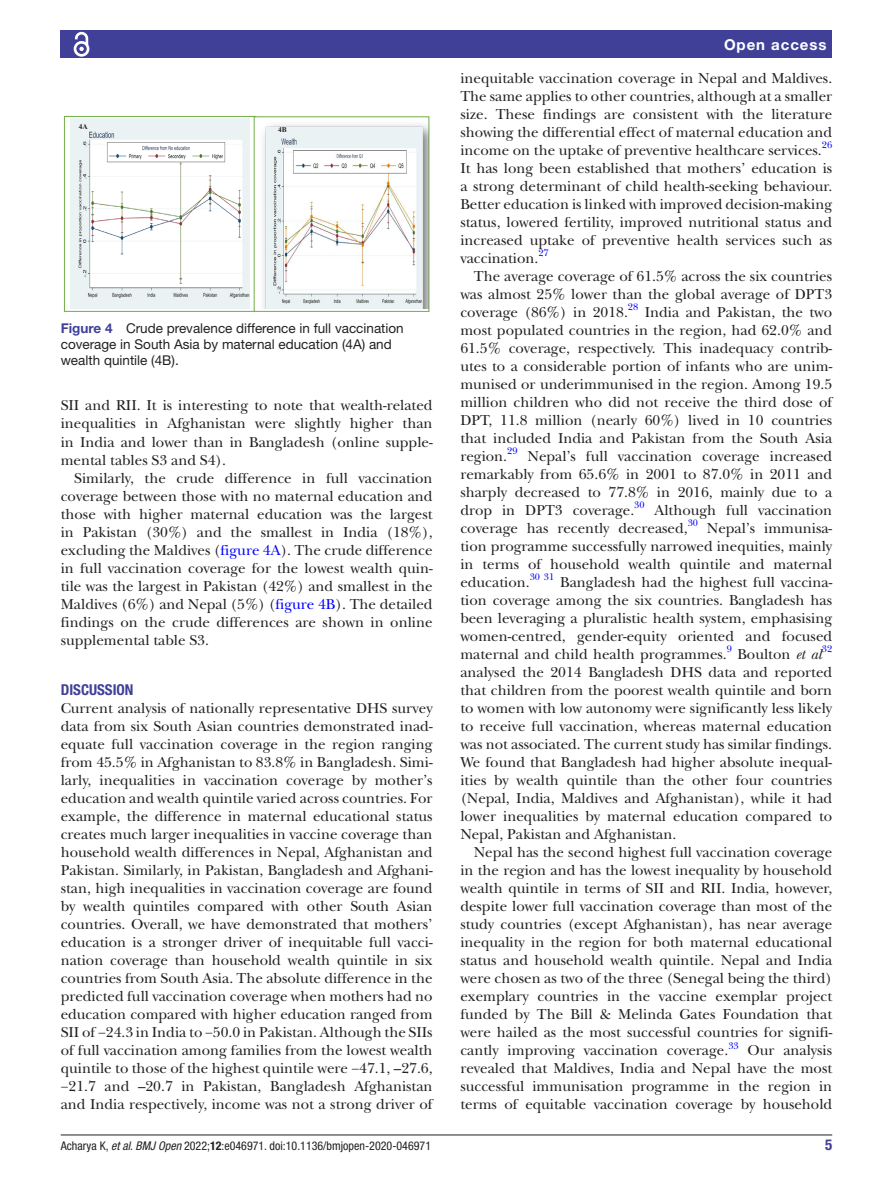
<style>
.page{position:relative;width:893px;height:1191px;background:#fff}
.page>*{position:absolute;margin:0;border:0;box-sizing:border-box;transform-origin:0 0}
.t1{font:15px/18px "New Baskerville";color:#231f20;text-align:justify}
.t2{font:700 condensed 15px "Helvetica Neue LT Std";color:#414099}
.t3{font:700 15px "Helvetica Neue LT Std";letter-spacing:.065em;color:#fff}
.t4{font:13.5px/16.2px "Helvetica Neue LT Std";color:#231f20}
.t5{font:condensed 12px "Helvetica Neue LT Std";color:#231f20}
.t6{font:9.9px "New Baskerville";color:#00f}
.t7{font:700 7.35px "Times New Roman";color:#231f20}
.s1{font-weight:700;color:#414099}
.s2{color:#00f}
.s3{font-style:italic}
.s4{font-weight:700}
</style>
<div class="page">
<hr style="left:61px;top:1134px;width:771px;height:1px;background:#231f20">
<div style="left:61px;top:31px;width:771px;height:27px;background:#414099"></div>
<svg style="left:73px;top:31px;width:17px;height:26px"></svg>
<div style="left:64px;top:116px;width:192px;height:196px;border:1px solid #70ad47"></div>
<img style="left:65px;top:119px;width:189px;height:190px">
<img style="left:70px;top:119px;width:180px;height:190px">
<div style="left:254px;top:116px;width:175px;height:196px;border:1px solid #70ad47"></div>
<img style="left:263px;top:119px;width:166px;height:190px">
<p class="t7" style="left:79px;top:121px;width:10px">4A</p>
<p class="t7" style="left:278px;top:124px;width:10px">4B</p>
<p class="t4" style="left:61px;top:320px;width:345px"><span class="s1">Figure 4</span> Crude prevalence difference in full vaccination coverage in South Asia by maternal education (4A) and wealth quintile (4B).</p>
<p class="t1" style="left:61px;top:397px;width:373px">SII and RII. It is interesting to note that wealth-related inequalities in Afghanistan were slightly higher than in India and lower than in Bangladesh (online supple&shy;mental tables S3 and S4).</p>
<p class="t1" style="left:61px;top:469px;width:373px;text-indent:14px">Similarly, the crude difference in full vaccination coverage between those with no maternal education and those with higher maternal education was the largest in Pakistan (30%) and the smallest in India (18%), excluding the Maldives (<span class="s2">figure 4A</span>). The crude difference in full vaccination coverage for the lowest wealth quin&shy;tile was the largest in Pakistan (42%) and smallest in the Maldives (6%) and Nepal (5%) (<span class="s2">figure 4B</span>). The detailed findings on the crude differences are shown in online supplemental table S3.</p>
<p class="t2" style="left:61px;top:681px;width:74px">DISCUSSION</p>
<p class="t1" style="left:61px;top:699px;width:373px">Current analysis of nationally representative DHS survey data from six South Asian countries demonstrated inad&shy;equate full vaccination coverage in the region ranging from 45.5% in Afghanistan to 83.8% in Bangladesh. Simi&shy;larly, inequalities in vaccination coverage by mother’s education and wealth quintile varied across countries. For example, the difference in maternal educational status creates much larger inequalities in vaccine coverage than household wealth differences in Nepal, Afghanistan and Pakistan. Similarly, in Pakistan, Bangladesh and Afghani&shy;stan, high inequalities in vaccination coverage are found by wealth quintiles compared with other South Asian countries. Overall, we have demonstrated that mothers’ education is a stronger driver of inequitable full vacci&shy;nation coverage than household wealth quintile in six countries from South Asia. The absolute difference in the predicted full vaccination coverage when mothers had no education compared with higher education ranged from SII of −24.3 in India to −50.0 in Pakistan. Although the SIIs of full vaccination among families from the lowest wealth quintile to those of the highest quintile were −47.1, –27.6, −21.7 and –20.7 in Pakistan, Bangladesh Afghanistan and India respectively, income was not a strong driver of</p>
<p class="t3" style="left:724px;top:35px;width:104px">Open access</p>
<p class="t1" style="left:460px;top:69px;width:373px">inequitable vaccination coverage in Nepal and Maldives.<br>The same applies to other countries, although at a smaller size. These findings are consistent with the literature showing the differential effect of maternal education and income on the uptake of preventive healthcare services.<sup>26<br></sup>It has long been established that mothers’ education is a strong determinant of child health-seeking behaviour.<br>Better education is linked with improved decision-making status, lowered fertility, improved nutritional status and increased uptake of preventive health services such as vaccination.</p>
<p class="t6" style="left:538px;top:247px;width:12px">27</p>
<p class="t1" style="left:460px;top:267px;width:373px;text-indent:14px">The average coverage of 61.5% across the six countries was almost 25% lower than the global average of DPT3 coverage (86%) in 2018.</p>
<p class="t6" style="left:628px;top:301px;width:12px">28</p>
<p class="t1" style="left:460px;top:303px;width:373px;text-indent:184px">India and Pakistan, the two most populated countries in the region, had 62.0% and 61.5% coverage, respectively. This inadequacy contrib&shy;utes to a considerable portion of infants who are unim&shy;munised or underimmunised in the region. Among 19.5 million children who did not receive the third dose of DPT, 11.8 million (nearly 60%) lived in 10 countries that included India and Pakistan from the South Asia region.<sup>29</sup></p>
<p class="t1" style="left:460px;top:447px;width:373px;text-indent:67px">Nepal’s full vaccination coverage increased remarkably from 65.6% in 2001 to 87.0% in 2011 and sharply decreased to 77.8% in 2016, mainly due to a drop in DPT3 coverage.</p>
<p class="t6" style="left:634px;top:499px;width:12px">30</p>
<p class="t1" style="left:460px;top:501px;width:373px;text-indent:194px">Although full vaccination coverage has recently decreased,</p>
<p class="t6" style="left:688px;top:517px;width:12px">30</p>
<p class="t1" style="left:460px;top:519px;width:373px;text-indent:247px">Nepal’s immunisa&shy;tion programme successfully narrowed inequities, mainly in terms of household wealth quintile and maternal education.</p>
<p class="t6" style="left:530px;top:571px;width:26px">30 31</p>
<p class="t1" style="left:460px;top:573px;width:373px;text-indent:100px">Bangladesh had the highest full vaccina&shy;tion coverage among the six countries. Bangladesh has been leveraging a pluralistic health system, emphasising women-centred, gender-equity oriented and focused maternal and child health programmes.</p>
<p class="t6" style="left:727px;top:643px;width:7px">9</p>
<p class="t1" style="left:737px;top:645px;width:86px">Boulton <span class="s3">et al</span></p>
<p class="t6" style="left:822px;top:643px;width:12px">32</p>
<p class="t1" style="left:460px;top:663px;width:373px">analysed the 2014 Bangladesh DHS data and reported that children from the poorest wealth quintile and born to women with low autonomy were significantly less likely to receive full vaccination, whereas maternal education was not associated. The current study has similar findings.<br>We found that Bangladesh had higher absolute inequal&shy;ities by wealth quintile than the other four countries (Nepal, India, Maldives and Afghanistan), while it had lower inequalities by maternal education compared to Nepal, Pakistan and Afghanistan.</p>
<p class="t1" style="left:460px;top:843px;width:373px;text-indent:14px">Nepal has the second highest full vaccination coverage in the region and has the lowest inequality by household wealth quintile in terms of SII and RII. India, however, despite lower full vaccination coverage than most of the study countries (except Afghanistan), has near average inequality in the region for both maternal educational status and household wealth quintile. Nepal and India were chosen as two of the three (Senegal being the third) exemplary countries in the vaccine exemplar project funded by The Bill &amp; Melinda Gates Foundation that were hailed as the most successful countries for signifi&shy;cantly improving vaccination coverage.</p>
<p class="t6" style="left:728px;top:1039px;width:12px">33</p>
<p class="t1" style="left:460px;top:1041px;width:373px;text-indent:287px">Our analysis revealed that Maldives, India and Nepal have the most successful immunisation programme in the region in terms of equitable vaccination coverage by household</p>
<p class="t5" style="left:61px;top:1138px;width:372px">Acharya K, <span class="s3">et al</span>. <span class="s3">BMJ Open</span> 2022;<span class="s4">12</span>:e046971. doi:10.1136/bmjopen-2020-046971</p>
<p class="t2" style="left:825px;top:1135px;width:9px">5</p>
</div>
